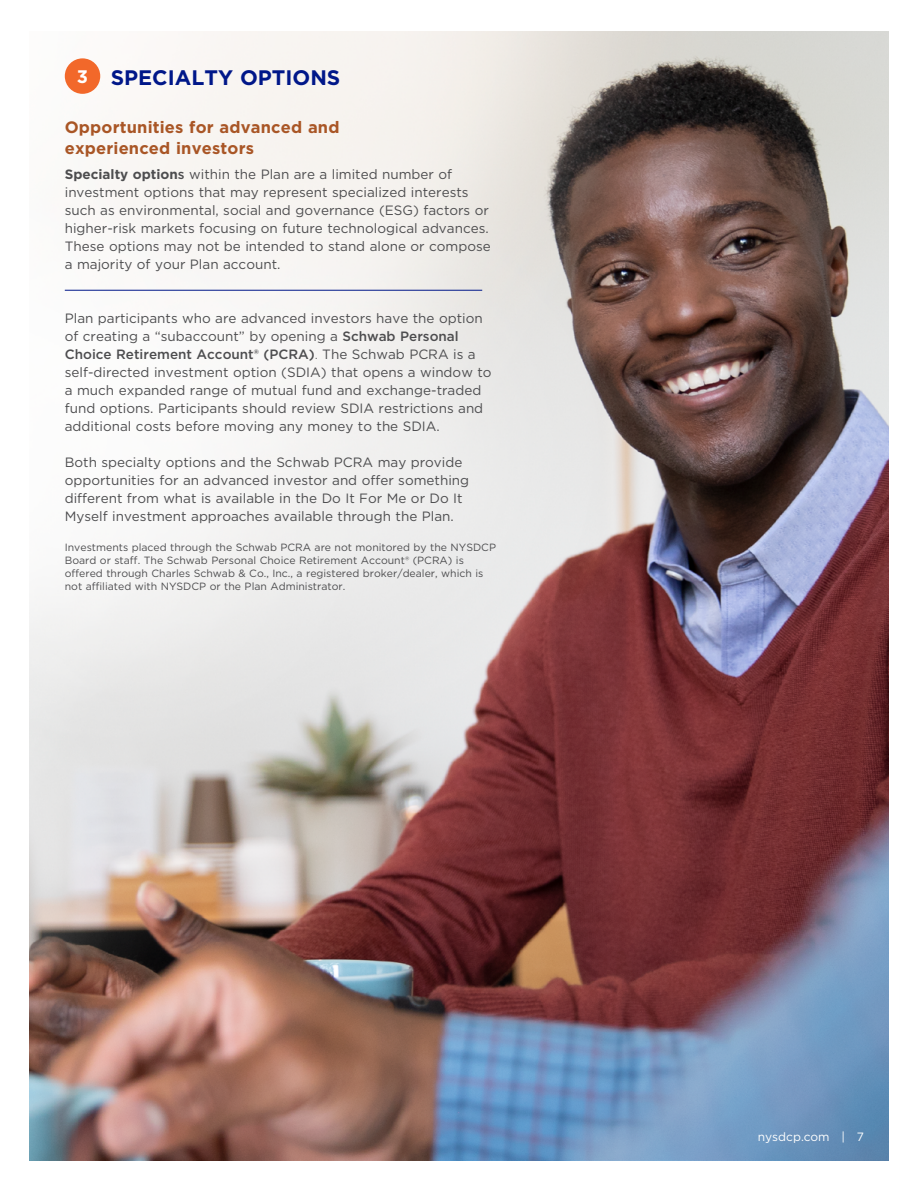
<style>
.page{position:relative;width:918px;height:1188px;background:#fff}
.page>*{position:absolute;margin:0;border:0;box-sizing:border-box;transform-origin:0 0}
.H2_pg_6{font:700 21px "Gotham";color:#001789}
.t1{font:700 18.15px "Gotham";color:#fff}
.H2_2{font:700 16.5px/21px "Gotham";letter-spacing:.01em;color:#a95626}
.t2{font:13.5px/18px "Gotham";color:#4d4d4f}
.t3{font:12px "Gotham";color:#fff}
.t4{font:10.5px/12.8px "Gotham";color:#4d4d4f}
.s1{font-weight:700}
.s2{font-weight:500}
.s3{font-weight:300}
</style>
<div class="page">
<img style="left:30px;top:31px;width:858px;height:1130px">
<div style="left:65px;top:58px;width:35px;height:36px;background:#f2682a;border-radius:50%"></div>
<hr style="left:65px;top:290px;width:417px;height:1px;background:#001789">
<h2 class="H2_pg_6" style="left:111px;top:63px;width:231px">SPECIALTY OPTIONS</h2>
<h2 class="H2_2" style="left:65px;top:116px;width:276px">Opportunities for advanced and experienced investors</h2>
<p class="t2" style="left:65px;top:165px;width:428px"><span class="s1">Specialty option</span><span class="s2">s</span> within the Plan are a limited number of investment options that may represent specialized interests such as environmental, social and governance (ESG) factors or higher-risk markets focusing on future technological advances.<br>These options may not be intended to stand alone or compose a majority of your Plan account.</p>
<h2 class="t1" style="left:77px;top:65px;width:13px">3</h2>
<p class="t2" style="left:65px;top:309px;width:428px">Plan participants who are advanced investors have the option of creating a “subaccount” by opening a <span class="s2">Schwab Personal Choice Retirement Account® (PCRA)</span><span class="s3">.</span> The Schwab PCRA is a self-directed investment option (SDIA) that opens a window to a much expanded range of mutual fund and exchange-traded fund options. Participants should review SDIA restrictions and additional costs before moving any money to the SDIA.</p>
<p class="t2" style="left:65px;top:453px;width:406px">Both specialty options and the Schwab PCRA may provide opportunities for an advanced investor and offer something different from what is available in the Do It For Me or Do It Myself investment approaches available through the Plan.</p>
<p class="t4" style="left:65px;top:541px;width:433px">Investments placed through the Schwab PCRA are not monitored by the NYSDCP Board or staff. The Schwab Personal Choice Retirement Account® (PCRA) is offered through Charles Schwab &amp; Co., Inc., a registered broker/dealer, which is not affiliated with NYSDCP or the Plan Administrator.</p>
<p class="t3" style="left:758px;top:1129px;width:108px">nysdcp.com | 7</p>
</div>
